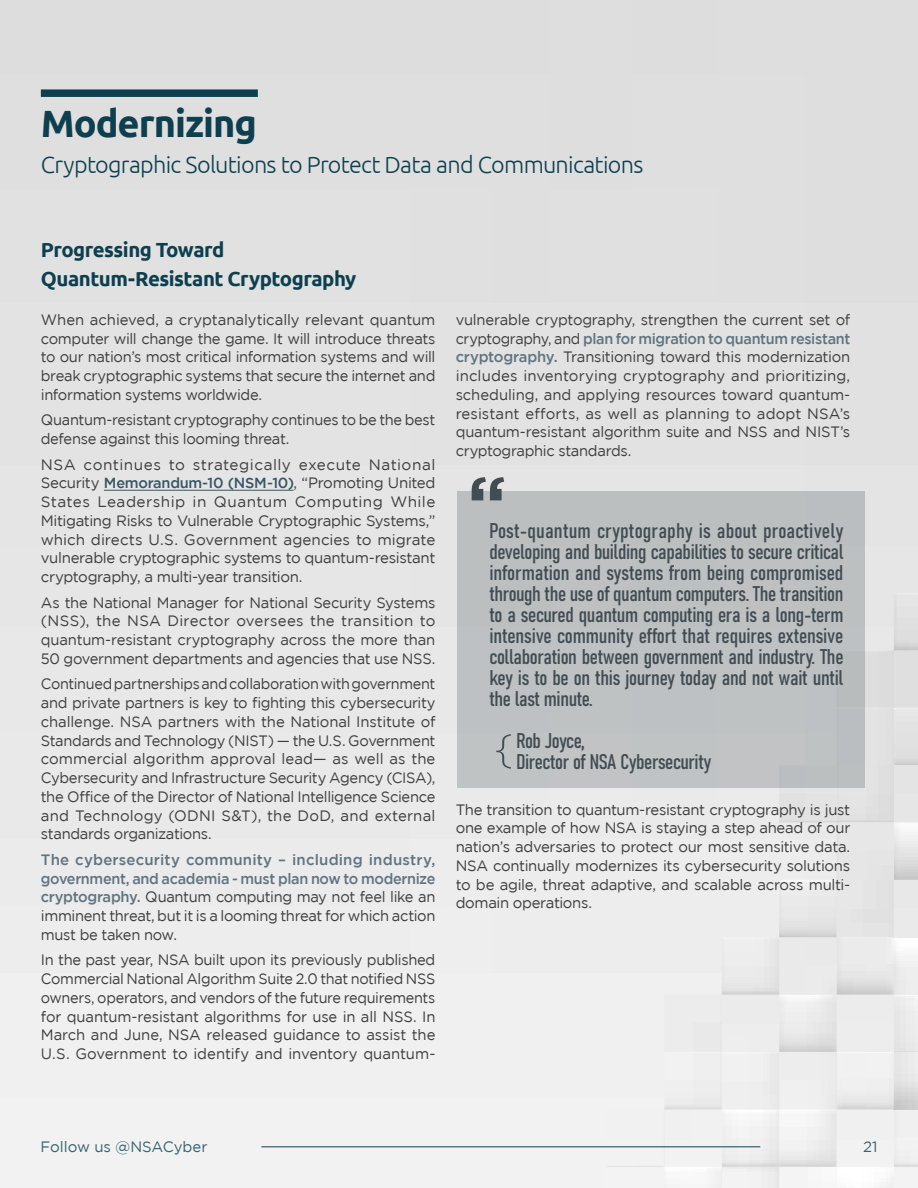
<style>
.page{position:relative;width:918px;height:1188px;background:#fff}
.page>*{position:absolute;margin:0;border:0;box-sizing:border-box;transform-origin:0 0}
.Chapter_Title{font:700 37.95px "Ubuntu";letter-spacing:-.025em;color:#0e3f4e}
.Sub_Title{font:300 23.4px "Ubuntu";letter-spacing:-.03em;color:#0e3f4e}
.Quote_Style_01{font:21px/21px "Bahnschrift";letter-spacing:-.02em;color:#424d53;text-align:justify}
.t1{font:700 20.4px/29.2px "Ubuntu";letter-spacing:-.025em;color:#0e3f4e}
.Middle_Paragraph_Sty{font:15px/18.8px "Gotham";letter-spacing:-.02em;color:#3e3e3f;text-align:justify}
.Middle_Paragraph_Sty-2{font:15px/18.8px "Gotham";letter-spacing:-.02em;color:#3e3e3f;text-align:justify;scale:.96 1}
.Last_Paragraph_Style{font:15px/18.8px "Gotham";letter-spacing:-.02em;color:#3e3e3f;text-align:justify}
.First_Paragraph_Styl{font:15px/18.8px "Gotham";letter-spacing:-.025em;color:#3e3e3f;text-align:justify}
.Middle_Paragraph_Sty-3{font:500 15px/18.8px "Gotham";letter-spacing:-.02em;color:#5f7481;text-align:justify}
.t2{font:15px "Gotham";color:#386370}
.s1{font-weight:500;font-size:14.55px;color:#365765}
.s2{font-weight:400;color:#3e3e3f}
.s3{font-weight:500;color:#5f7481}
</style>
<div class="page">
<div style="left:0;top:0;width:918px;height:1188px;background:linear-gradient(to right,#e9e9e9,#e0e0e0)"></div>
<svg style="left:607px;top:593px;width:311px;height:595px"></svg>
<div style="left:458px;top:491px;width:407px;height:296px;background:#bec0c2"></div>
<svg style="left:496px;top:734px;width:15px;height:35px"></svg>
<svg style="left:472px;top:477px;width:32px;height:23px"></svg>
<hr style="left:261px;top:1146px;width:499px;height:1px;background:#0e3f4e">
<div style="left:41px;top:89px;width:217px;height:8px;background:#0e3f4e"></div>
<hr style="left:104px;top:490px;width:190px;height:1px;background:#365765">
<h2 class="Chapter_Title" style="left:41px;top:101px;width:218px">Modernizing</h2>
<p class="Sub_Title" style="left:41px;top:151px;width:604px">Cryptographic Solutions to Protect Data and Communications</p>
<h3 class="t1" style="left:41px;top:235px;width:317px">Progressing Toward<br>Quantum-Resistant Cryptography</h3>
<p class="First_Paragraph_Styl" style="left:41px;top:310px;width:396px">When achieved, a cryptanalytically relevant quantum computer will change the game. It will introduce threats to our nation’s most critical information systems and will break cryptographic systems that secure the internet and information systems worldwide.</p>
<p class="Middle_Paragraph_Sty" style="left:41px;top:411px;width:396px">Quantum-resistant cryptography continues to be the best defense against this looming threat.</p>
<p class="Middle_Paragraph_Sty" style="left:41px;top:455px;width:396px">NSA continues to strategically execute National Security <span class="s1">Memorandum-10 (NSM-10)</span>, “Promoting United States Leadership in Quantum Computing While Mitigating Risks to Vulnerable Cryptographic Systems,” which directs U.S. Government agencies to migrate vulnerable cryptographic systems to quantum-resistant cryptography, a multi-year transition.</p>
<p class="Middle_Paragraph_Sty" style="left:41px;top:593px;width:396px">As the National Manager for National Security Systems (NSS), the NSA Director oversees the transition to quantum-resistant cryptography across the more than 50 government departments and agencies that use NSS.</p>
<p class="Middle_Paragraph_Sty-2" style="left:41px;top:675px;width:413px">Continued partnerships and collaboration with government and private partners is key to fighting this cybersecurity challenge. NSA partners with the National Institute of Standards and Technology (NIST) — the U.S. Government commercial algorithm approval lead— as well as the Cybersecurity and Infrastructure Security Agency (CISA), the Office of the Director of National Intelligence Science and Technology (ODNI S&amp;T), the DoD, and external standards organizations.</p>
<p class="Middle_Paragraph_Sty-3" style="left:41px;top:850px;width:396px">The cybersecurity community – including industry, government, and academia - must plan now to modernize cryptography. <span class="s2">Quantum computing may not feel like an imminent threat, but it is a looming threat for which action must be taken now.</span></p>
<p class="Middle_Paragraph_Sty" style="left:41px;top:951px;width:396px">In the past year, NSA built upon its previously published Commercial National Algorithm Suite 2.0 that notified NSS owners, operators, and vendors of the future requirements for quantum-resistant algorithms for use in all NSS. In March and June, NSA released guidance to assist the U.S. Government to identify and inventory quantum-</p>
<p class="Middle_Paragraph_Sty" style="left:456px;top:310px;width:396px">vulnerable cryptography, strengthen the current set of cryptography, and <span class="s3">plan for migration to quantum resistant cryptography.</span> Transitioning toward this modernization includes inventorying cryptography and prioritizing, scheduling, and applying resources toward quantum&shy;resistant efforts, as well as planning to adopt NSA’s quantum-resistant algorithm suite and NSS and NIST’s cryptographic standards.</p>
<p class="Quote_Style_01" style="left:489px;top:519px;width:356px">Post-quantum cryptography is about proactively developing and building capabilities to secure critical information and systems from being compromised through the use of quantum computers. The transition to a secured quantum computing era is a long-term intensive community effort that requires extensive collaboration between government and industry. The key is to be on this journey today and not wait until the last minute.</p>
<p class="Quote_Style_01" style="left:516px;top:729px;width:70px">Rob Joyce,</p>
<p class="Quote_Style_01" style="left:516px;top:750px;width:196px">Director of NSA Cybersecurity</p>
<p class="Last_Paragraph_Style" style="left:456px;top:800px;width:396px">The transition to quantum-resistant cryptography is just one example of how NSA is staying a step ahead of our nation’s adversaries to protect our most sensitive data.<br>NSA continually modernizes its cybersecurity solutions to be agile, threat adaptive, and scalable across multi&shy;domain operations.</p>
<p class="t2" style="left:41px;top:1138px;width:168px">Follow us @NSACyber</p>
<p class="t2" style="left:863px;top:1138px;width:16px">21</p>
</div>
